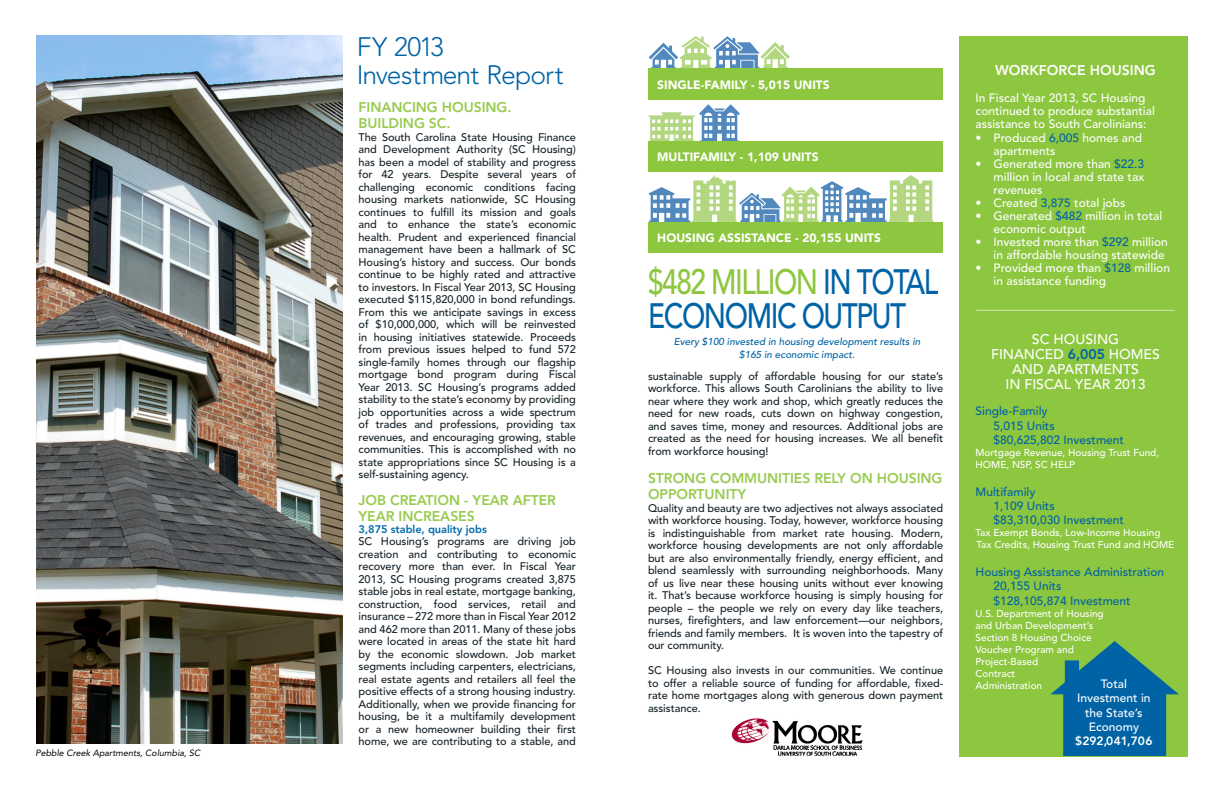
<style>
.page{position:relative;width:1224px;height:792px;background:#fff}
.page>*{position:absolute;margin:0;border:0;box-sizing:border-box;transform-origin:0 0}
.t1{font:500 35px/33.6px "Avenir LT Std";letter-spacing:-.05em;color:#0063a5;scale:.8 1}
.t2{font:300 26.5px/28px "Avenir LT Std";letter-spacing:-.04em;color:#0063a5}
.t3{font:800 14px/16px "Avenir LT Std";letter-spacing:-.005em;color:#98cb4f}
.t4{font:500 14px "Avenir LT Std";color:#fff}
.t5{font:800 14px "Avenir LT Std";color:#fff}
.t6{font:500 12px/13px "Avenir LT Std";color:#fff}
.t7{font:500 12px/14.4px "Avenir LT Std";color:#0063a5}
.t8{font:900 12px "Avenir LT Std";color:#fff}
.t9{font:500 11px/12.5px "Avenir LT Std";letter-spacing:-.005em;color:#152128;text-align:justify}
.t10{font:800 11px "Avenir LT Std";letter-spacing:-.005em;color:#006cab}
.t11{font:500 10px/12px "Avenir LT Std";color:#fff}
.t12{font:italic 500 10px/13.5px "Avenir LT Std";color:#0063a5;text-align:center}
.t13{font:italic 9px "Avenir LT Std";color:#000}
.s1{color:#8dc63f}
.s2{color:#0063a5}
.s3{font-weight:800;color:#0063a5}
.s4{font-weight:800}
</style>
<div class="page">
<img style="left:36px;top:35px;width:306px;height:708px">
<div style="left:959px;top:36px;width:229px;height:720px;background:#8dc63f"></div>
<svg style="left:1050px;top:641px;width:129px;height:115px"></svg>
<div style="left:648px;top:222px;width:295px;height:30px;background:#8dc63f"></div>
<svg style="left:649px;top:36px;width:284px;height:217px"></svg>
<div style="left:648px;top:68px;width:295px;height:32px;background:#8dc63f"></div>
<div style="left:648px;top:141px;width:295px;height:30px;background:#8dc63f"></div>
<img style="left:731px;top:718px;width:132px;height:38px">
<p class="t13" style="left:35px;top:747px;width:167px">Pebble Creek Apartments, Columbia, SC</p>
<p class="t2" style="left:357px;top:33px;width:208px">FY 2013<br>Investment Report</p>
<p class="t3" style="left:359px;top:99px;width:155px">FINANCING HOUSING.<br>BUILDING SC.</p>
<p class="t9" style="left:359px;top:131px;width:219px">The South Carolina State Housing Finance and Development Authority (SC Housing) has been a model of stability and progress for 42 years. Despite several years of challenging economic conditions facing housing markets nationwide, SC Housing continues to fulfill its mission and goals and to enhance the state’s economic health. Prudent and experienced financial management have been a hallmark of SC Housing’s history and success. Our bonds continue to be highly rated and attractive to investors. In Fiscal Year 2013, SC Housing executed $115,820,000 in bond refundings.<br>From this we anticipate savings in excess of $10,000,000, which will be reinvested in housing initiatives statewide. Proceeds from previous issues helped to fund 572 single-family homes through our flagship mortgage bond program during Fiscal Year 2013. SC Housing’s programs added stability to the state’s economy by providing job opportunities across a wide spectrum of trades and professions, providing tax revenues, and encouraging growing, stable communities. This is accomplished with no state appropriations since SC Housing is a self-sustaining agency.</p>
<p class="t3" style="left:359px;top:493px;width:199px">JOB CREATION - YEAR AFTER<br>YEAR INCREASES</p>
<p class="t10" style="left:359px;top:522px;width:130px">3,875 stable, quality jobs</p>
<p class="t9" style="left:359px;top:535px;width:219px">SC Housing’s programs are driving job creation and contributing to economic recovery more than ever. In Fiscal Year 2013, SC Housing programs created 3,875 stable jobs in real estate, mortgage banking, construction, food services, retail and insurance – 272 more than in Fiscal Year 2012 and 462 more than 2011. Many of these jobs were located in areas of the state hit hard by the economic slowdown. Job market segments including carpenters, electricians, real estate agents and retailers all feel the positive effects of a strong housing industry.<br>Additionally, when we provide financing for housing, be it a multifamily development or a new homeowner building their first home, we are contributing to a stable, and</p>
<p class="t8" style="left:657px;top:77px;width:174px">SINGLE-FAMILY - 5,015 UNITS</p>
<p class="t8" style="left:657px;top:150px;width:163px">MULTIFAMILY - 1,109 UNITS</p>
<p class="t8" style="left:657px;top:231px;width:225px">HOUSING ASSISTANCE - 20,155 UNITS</p>
<p class="t1" style="left:648px;top:266px;width:364px"><span class="s1">$482 MILLION</span> IN TOTAL<br>ECONOMIC OUTPUT</p>
<p class="t12" style="left:674px;top:335px;width:248px">Every $100 invested in housing development results in $165 in economic impact.</p>
<p class="t9" style="left:648px;top:370px;width:297px">sustainable supply of affordable housing for our state’s workforce. This allows South Carolinians the ability to live near where they work and shop, which greatly reduces the need for new roads, cuts down on highway congestion, and saves time, money and resources. Additional jobs are created as the need for housing increases. We all benefit from workforce housing!</p>
<p class="t3" style="left:648px;top:471px;width:296px">STRONG COMMUNITIES RELY ON HOUSING<br>OPPORTUNITY</p>
<p class="t9" style="left:648px;top:502px;width:297px">Quality and beauty are two adjectives not always associated with workforce housing. Today, however, workforce housing is indistinguishable from market rate housing. Modern, workforce housing developments are not only affordable but are also environmentally friendly, energy efficient, and blend seamlessly with surrounding neighborhoods. Many of us live near these housing units without ever knowing it. That’s because workforce housing is simply housing for people – the people we rely on every day like teachers, nurses, firefighters, and law enforcement—our neighbors, friends and family members. It is woven into the tapestry of our community.</p>
<p class="t9" style="left:648px;top:665px;width:297px">SC Housing also invests in our communities. We continue to offer a reliable source of funding for affordable, fixed&shy;rate home mortgages along with generous down payment assistance.</p>
<p class="t5" style="left:995px;top:62px;width:162px">WORKFORCE HOUSING</p>
<p class="t6" style="left:976px;top:92px;width:181px">In Fiscal Year 2013, SC Housing continued to produce substantial assistance to South Carolinians:</p>
<p class="t6" style="left:994px;top:132px;width:150px;text-indent:-18px">• Produced <span class="s2">6,005</span> homes and apartments</p>
<p class="t6" style="left:994px;top:158px;width:152px;text-align:justify;text-indent:-18px">• Generated more than <span class="s2">$22.3 </span>million in local and state tax revenues</p>
<p class="t6" style="left:976px;top:197px;width:151px">• Created <span class="s2">3,875</span> total jobs</p>
<p class="t6" style="left:994px;top:210px;width:170px;text-indent:-18px">• Generated <span class="s2">$482</span> million in total economic output</p>
<p class="t6" style="left:976px;top:236px;width:194px;text-align:right">• Invested more than <span class="s2">$292</span> million in affordable housing statewide</p>
<p class="t6" style="left:994px;top:262px;width:178px;text-indent:-18px">• Provided more than <span class="s2">$128</span> million in assistance funding</p>
<p class="t6" style="left:977px;top:299px;width:199px">_________________________________</p>
<p class="t4" style="left:1032px;top:331px;width:89px">SC HOUSING</p>
<p class="t4" style="left:991px;top:346px;width:170px">FINANCED <span class="s3">6,005</span> HOMES</p>
<p class="t4" style="left:1012px;top:361px;width:128px">AND APARTMENTS</p>
<p class="t4" style="left:1005px;top:376px;width:142px">IN FISCAL YEAR 2013</p>
<p class="t7" style="left:994px;top:404px;width:132px;text-indent:-18px">Single-Family<br>5,015 Units $80,625,802 Investment</p>
<p class="t11" style="left:976px;top:447px;width:185px">Mortgage Revenue, Housing Trust Fund,<br>HOME, NSP, SC HELP</p>
<p class="t7" style="left:994px;top:485px;width:132px;text-indent:-18px">Multifamily<br>1,109 Units $83,310,030 Investment</p>
<p class="t11" style="left:976px;top:527px;width:200px">Tax Exempt Bonds, Low-Income Housing<br>Tax Credits, Housing Trust Fund and HOME</p>
<p class="t7" style="left:994px;top:565px;width:172px;text-indent:-18px">Housing Assistance Administration<br>20,155 Units</p>
<p class="t7" style="left:994px;top:594px;width:139px">$128,105,874 Investment</p>
<p class="t11" style="left:976px;top:607px;width:130px">U.S. Department of Housing and Urban Development’s<br>Section 8 Housing Choice<br>Voucher Program and<br>Project-Based</p>
<p class="t11" style="left:976px;top:667px;width:68px">Contract<br>Administration</p>
<p class="t6" style="left:1075px;top:677px;width:79px;line-height:14.4px;text-align:center">Total<br>Investment in the State’s<br>Economy <span class="s4">$292,041,706</span></p>
</div>
